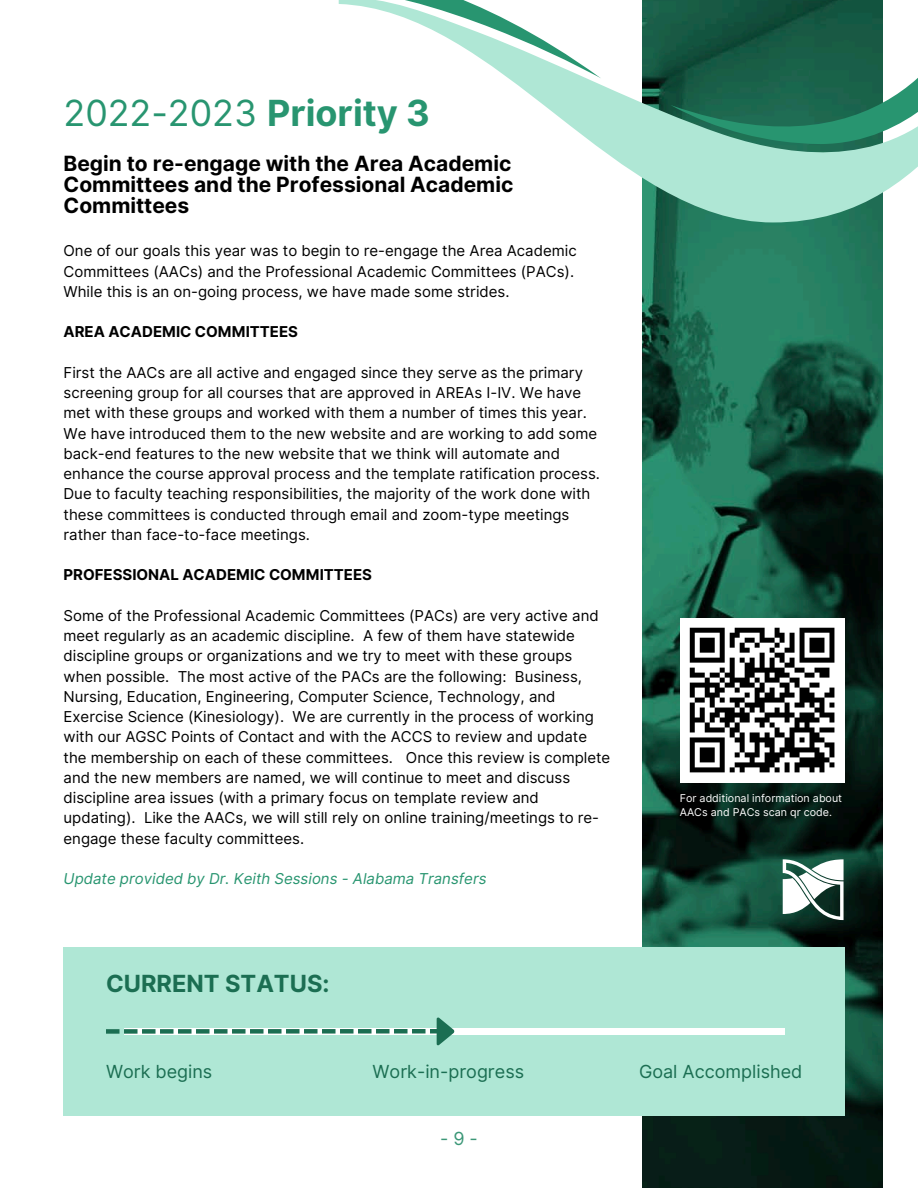
<style>
.page{position:relative;width:918px;height:1188px;background:#fff}
.page>*{position:absolute;margin:0;border:0;box-sizing:border-box;transform-origin:0 0}
.t1{font:36px "Inter";color:#289570}
.t2{font:700 23.7px "Inter";color:#1b6e52}
.t3{font:700 21px/21.3px "Inter";color:#000;text-align:justify}
.t4{font:18px "Inter";color:#1b6e52}
.t5{font:18px "Inter";color:#3b9777}
.t6{font:15px/20.2px "Inter";color:#000}
.t7{font:700 15px "Inter";color:#000}
.t8{font:italic 15px "Inter";color:#289570}
.t9{font:10.8px/14.2px "Inter";color:#fff}
.s1{font-weight:700}
</style>
<div class="page">
<img style="left:642px;top:222px;width:241px;height:966px">
<div style="left:64px;top:947px;width:781px;height:168px;background:#afe7d5"></div>
<div style="left:124px;top:1028px;width:661px;height:7px;background:#fff"></div>
<svg style="left:106px;top:1018px;width:348px;height:27px"></svg>
<svg style="left:642px;top:185px;width:252px;height:37px;background:#84c3af"></svg>
<svg style="left:339px;top:0;width:579px;height:185px"></svg>
<svg style="left:783px;top:859px;width:61px;height:61px"></svg>
<div style="left:680px;top:618px;width:164px;height:164px;background:#fff"></div>
<svg style="left:689px;top:627px;width:146px;height:146px"></svg>
<p class="t1" style="left:64px;top:91px;width:368px">2022-2023 <span class="s1">Priority 3</span></p>
<p class="t3" style="left:64px;top:152px;width:451px">Begin to re-engage with the Area Academic Committees and the Professional Academic Committees</p>
<h6 class="t6" style="left:64px;top:241px;width:515px">One of our goals this year was to begin to re-engage the Area Academic<br>Committees (AACs) and the Professional Academic Committees (PACs).<br>While this is an on-going process, we have made some strides.</h6>
<h5 class="t7" style="left:64px;top:323px;width:236px">AREA ACADEMIC COMMITTEES</h5>
<h6 class="t6" style="left:64px;top:362px;width:538px">First the AACs are all active and engaged since they serve as the primary screening group for all courses that are approved in AREAs I-IV. We have met with these groups and worked with them a number of times this year.<br>We have introduced them to the new website and are working to add some back-end features to the new website that we think will automate and enhance the course approval process and the template ratification process.<br>Due to faculty teaching responsibilities, the majority of the work done with these committees is conducted through email and zoom-type meetings rather than face-to-face meetings.</h6>
<h5 class="t7" style="left:64px;top:566px;width:310px">PROFESSIONAL ACADEMIC COMMITTEES</h5>
<h6 class="t6" style="left:64px;top:605px;width:548px">Some of the Professional Academic Committees (PACs) are very active and meet regularly as an academic discipline. A few of them have statewide discipline groups or organizations and we try to meet with these groups when possible. The most active of the PACs are the following: Business, Nursing, Education, Engineering, Computer Science, Technology, and Exercise Science (Kinesiology). We are currently in the process of working with our AGSC Points of Contact and with the ACCS to review and update the membership on each of these committees. Once this review is complete and the new members are named, we will continue to meet and discuss discipline area issues (with a primary focus on template review and updating). Like the AACs, we will still rely on online training/meetings to re&shy;engage these faculty committees.</h6>
<h6 class="t8" style="left:64px;top:870px;width:425px">Update provided by Dr. Keith Sessions - Alabama Transfers</h6>
<p class="t2" style="left:106px;top:970px;width:225px">CURRENT STATUS:</p>
<p class="t9" style="left:680px;top:791px;width:164px">For additional information about<br>AACs and PACs scan qr code.</p>
<h1 class="t4" style="left:106px;top:1061px;width:108px">Work begins</h1>
<h3 class="t4" style="left:373px;top:1061px;width:153px">Work-in-progress</h3>
<p class="t4" style="left:639px;top:1061px;width:165px">Goal Accomplished</p>
<h2 class="t5" style="left:440px;top:1127px;width:39px">- 9 -</h2>
</div>
